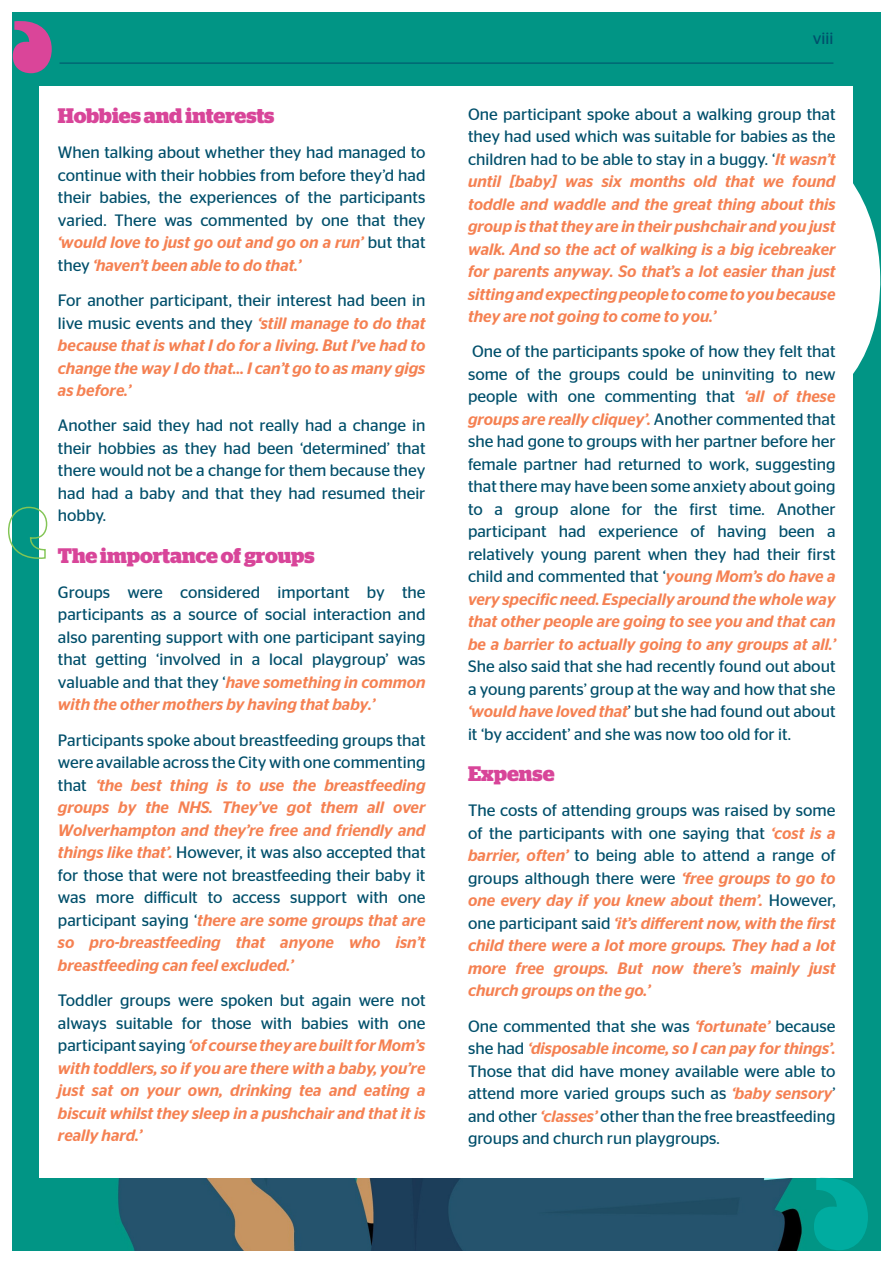
<style>
.page{position:relative;width:893px;height:1263px;background:#fff}
.page>*{position:absolute;margin:0;border:0;box-sizing:border-box;transform-origin:0 0}
.Normal_-_Body_Copy{font:700 21px "Stag";color:#d84599}
.Normal_-_Body_Copy-2{font:italic 500 16.5px/22.5px "Stag Sans";color:#f58152;text-align:justify}
.Normal_-_Body_Copy-3{font:16.5px/22.5px "Stag Sans";color:#004f6b;text-align:justify}
.s1{font-weight:500;font-style:italic;color:#f58152}
.s2{font-weight:400;font-style:normal;color:#004f6b}
</style>
<div class="page">
<img style="left:13px;top:13px;width:867px;height:1237px">
<hr style="left:60px;top:63px;width:773px;height:1px;background:#004f6b">
<svg style="left:853px;top:111px;width:28px;height:312px;fill:#019585"></svg>
<div style="left:39px;top:86px;width:814px;height:1092px;background:#fff"></div>
<svg style="left:13px;top:21px;width:39px;height:52px;background:#a05a93"></svg>
<svg style="left:8px;top:506px;width:40px;height:54px"></svg>
<svg style="left:814px;top:1177px;width:54px;height:73px;background:#02a699"></svg>
<p class="Normal_-_Body_Copy" style="left:58px;top:103px;width:218px">Hobbies and interests</p>
<p class="Normal_-_Body_Copy-3" style="left:58px;top:141px;width:369px">When talking about whether they had managed to continue with their hobbies from before they’d had their babies, the experiences of the participants varied. There was commented by one that they <span class="s1">‘would love to just go out and go on a run’</span> but that they <span class="s1">‘haven’t been able to do that.’</span></p>
<p class="Normal_-_Body_Copy-2" style="left:58px;top:289px;width:369px"><span class="s2">For another participant, their interest had been in live music events and they</span> ‘still manage to do that because that is what I do for a living. But I’ve had to change the way I do that… I can’t go to as many gigs as before.’</p>
<p class="Normal_-_Body_Copy-3" style="left:58px;top:414px;width:369px">Another said they had not really had a change in their hobbies as they had been ‘determined’ that there would not be a change for them because they had had a baby and that they had resumed their hobby.</p>
<p class="Normal_-_Body_Copy" style="left:58px;top:543px;width:258px">The importance of groups</p>
<p class="Normal_-_Body_Copy-3" style="left:58px;top:581px;width:369px">Groups were considered important by the participants as a source of social interaction and also parenting support with one participant saying that getting ‘involved in a local playgroup’ was valuable and that they ‘<span class="s1">have something in common with the other mothers by having that baby.’</span></p>
<p class="Normal_-_Body_Copy-2" style="left:58px;top:729px;width:369px"><span class="s2">Participants spoke about breastfeeding groups that were available across the City with one commenting that</span> ‘the best thing is to use the breastfeeding groups by the NHS. They’ve got them all over Wolverhampton and they’re free and friendly and things like that’. <span class="s2">However, it was also accepted that for those that were not breastfeeding their baby it was more difficult to access support with one participant saying ‘</span>there are some groups that are so pro-breastfeeding that anyone who isn’t breastfeeding can feel excluded.’</p>
<p class="Normal_-_Body_Copy-2" style="left:58px;top:989px;width:369px"><span class="s2">Toddler groups were spoken but again were not always suitable for those with babies with one participant saying</span> ‘of course they are built for Mom’s with toddlers, so if you are there with a baby, you’re just sat on your own, drinking tea and eating a biscuit whilst they sleep in a pushchair and that it is really hard.’</p>
<p class="Normal_-_Body_Copy-3" style="left:813px;top:27px;width:22px">viii</p>
<p class="Normal_-_Body_Copy-2" style="left:468px;top:102px;width:369px"><span class="s2">One participant spoke about a walking group that they had used which was suitable for babies as the children had to be able to stay in a buggy. ‘</span>It wasn’t until [baby] was six months old that we found toddle and waddle and the great thing about this group is that they are in their pushchair and you just walk. And so the act of walking is a big icebreaker for parents anyway. So that’s a lot easier than just sitting and expecting people to come to you because they are not going to come to you.’</p>
<p class="Normal_-_Body_Copy-3" style="left:468px;top:340px;width:369px">One of the participants spoke of how they felt that some of the groups could be uninviting to new people with one commenting that <span class="s1">‘all of these groups are really cliquey’.</span> Another commented that she had gone to groups with her partner before her female partner had returned to work, suggesting that there may have been some anxiety about going to a group alone for the first time. Another participant had experience of having been a relatively young parent when they had their first child and commented that ‘<span class="s1">young Mom’s do have a very specific need. Especially around the whole way that other people are going to see you and that can be a barrier to actually going to any groups at all.’ </span>She also said that she had recently found out about a young parents’ group at the way and how that she <span class="s1">‘would have loved that</span>’ but she had found out about it ‘by accident’ and she was now too old for it.</p>
<p class="Normal_-_Body_Copy" style="left:468px;top:761px;width:88px">Expense</p>
<p class="Normal_-_Body_Copy-2" style="left:468px;top:799px;width:369px"><span class="s2">The costs of attending groups was raised by some of the participants with one saying that</span> ‘cost is a barrier, often’ <span class="s2">to being able to attend a range of groups although there were</span> ‘free groups to go to one every day if you knew about them’. <span class="s2">However, one participant said</span> ‘it’s different now, with the first child there were a lot more groups. They had a lot more free groups. But now there’s mainly just church groups on the go.’</p>
<p class="Normal_-_Body_Copy-3" style="left:468px;top:1014px;width:369px">One commented that she was <span class="s1">‘fortunate’</span> because she had <span class="s1">‘disposable income, so I can pay for things’.<br></span>Those that did have money available were able to attend more varied groups such as <span class="s1">‘baby sensory</span>’ and other <span class="s1">‘classes’</span> other than the free breastfeeding groups and church run playgroups.</p>
</div>
